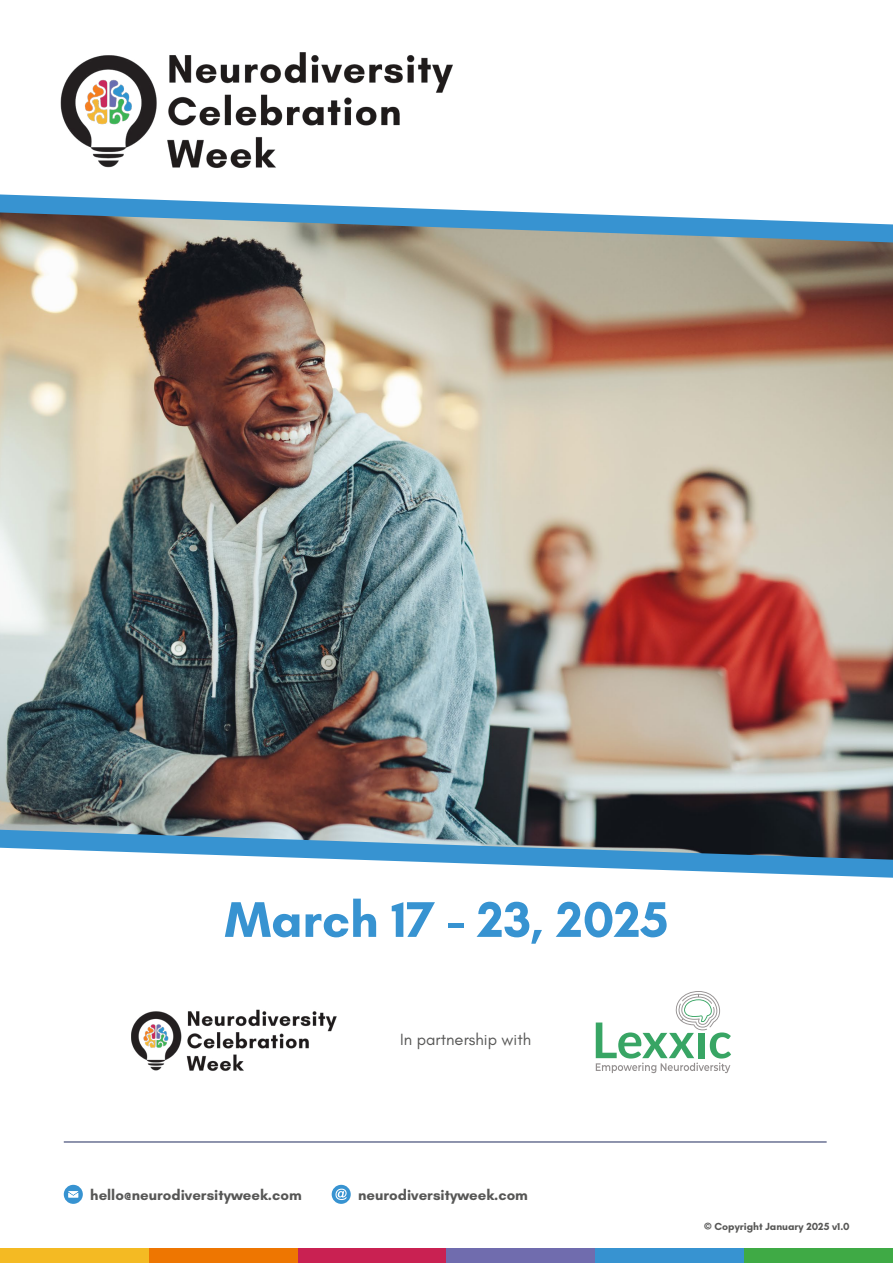
<style>
.page{position:relative;width:893px;height:1263px;background:#fff}
.page>*{position:absolute;margin:0;border:0;box-sizing:border-box;transform-origin:0 0}
.t1{font:700 51px "Glacial Indifference";color:#3793d1}
.t2{font:16.5px "Glacial Indifference";color:#575756}
.t3{font:700 15px "Glacial Indifference";color:#575756}
.t4{font:700 10.5px "Glacial Indifference";color:#575756}
</style>
<div class="page">
<div style="left:149px;top:1248px;width:149px;height:15px;background:#ee7601"></div>
<div style="left:0;top:1248px;width:149px;height:15px;background:#f4ba23"></div>
<div style="left:298px;top:1248px;width:148px;height:15px;background:#c92152"></div>
<div style="left:446px;top:1248px;width:149px;height:15px;background:#706cae"></div>
<div style="left:595px;top:1248px;width:149px;height:15px;background:#3793d1"></div>
<div style="left:744px;top:1248px;width:149px;height:15px;background:#3faa45"></div>
<img style="left:0;top:194px;width:893px;height:684px">
<img style="left:60px;top:52px;width:393px;height:116px">
<svg style="left:64px;top:1185px;width:19px;height:19px"></svg>
<svg style="left:68px;top:1191px;width:10px;height:6px"></svg>
<div style="left:332px;top:1185px;width:19px;height:19px;background:#3793d1;border-radius:50%"></div>
<svg style="left:335px;top:1188px;width:12px;height:12px"></svg>
<hr style="left:64px;top:1141px;width:763px;height:1px;background:#1f295c">
<img style="left:131px;top:1009px;width:206px;height:62px">
<svg style="left:596px;top:991px;width:135px;height:82px"></svg>
<p class="t1" style="left:225px;top:888px;width:445px">March 17 - 23, 2025</p>
<p class="t2" style="left:400px;top:1030px;width:133px">In partnership with</p>
<p class="t3" style="left:90px;top:1185px;width:213px">hello@neurodiversityweek.com</p>
<p class="t3" style="left:358px;top:1185px;width:171px">neurodiversityweek.com</p>
<p class="t4" style="left:704px;top:1220px;width:147px">© Copyright January 2025 v1.0</p>
</div>
